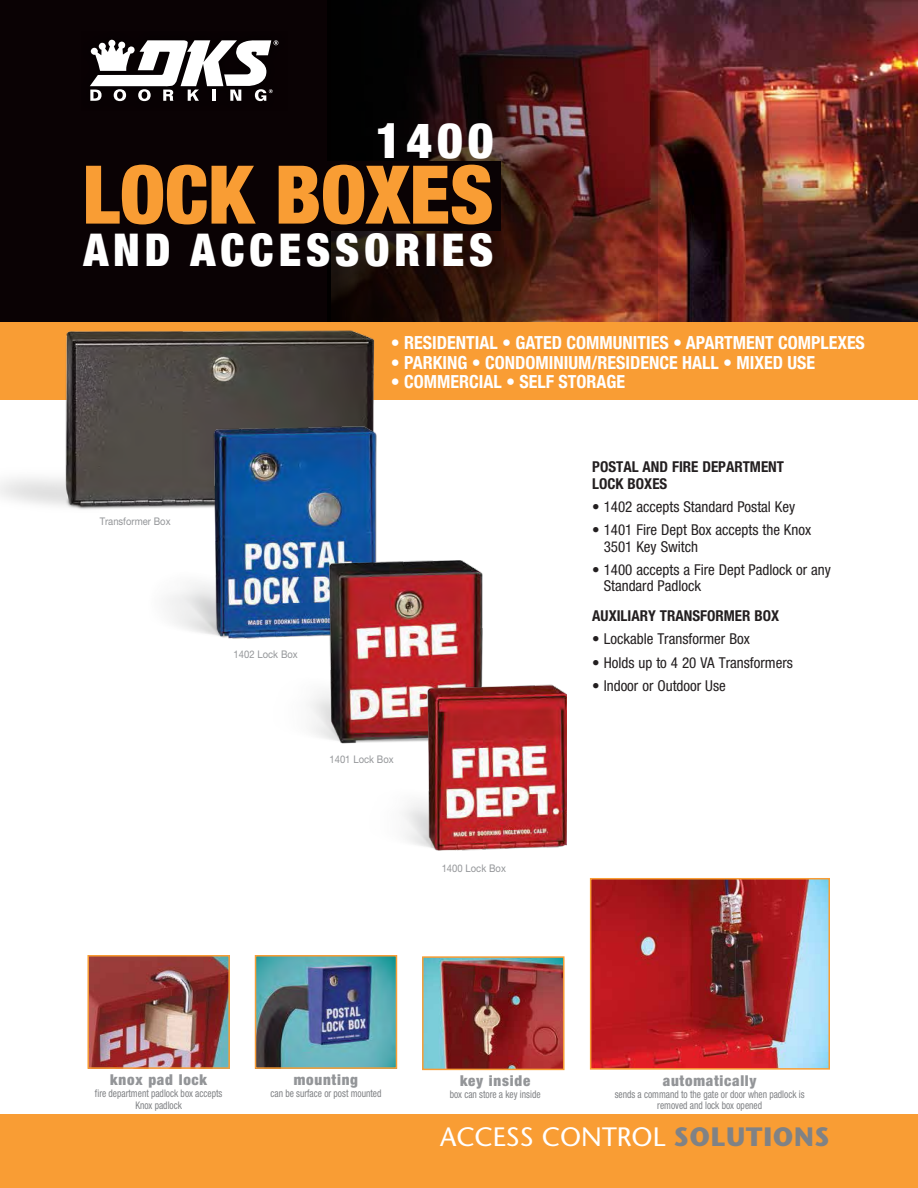
<style>
.page{position:relative;width:918px;height:1188px;background:#fff}
.page>*{position:absolute;margin:0;border:0;box-sizing:border-box;transform-origin:0 0}
.t1{font:900 condensed 81px "Helvetica Neue";color:#f99d34}
.t2{font:900 condensed 49.5px "Helvetica Neue";color:#fff}
.t3{font:900 condensed 45px "Helvetica Neue";letter-spacing:.11em;color:#fff}
.t4{font:26.55px "Stone Sans";color:#fff}
.t5{font:700 condensed 18px "Helvetica Neue";color:#fff}
.t6{font:condensed 15px/16.5px "Helvetica Neue";color:#231f20}
.t7{font:700 condensed 15px/16.5px "Helvetica Neue";color:#231f20}
.t8{font:900 condensed 15px "Helvetica Neue";letter-spacing:.05em;color:#939598}
.t9{font:condensed 10.5px/10.5px "Helvetica Neue";color:#808285;text-align:center;scale:.9 1}
.t10{font:10.5px "Helvetica Neue LT Std";color:#939598;scale:.9 1}
.s1{font-weight:700;color:#808285}
</style>
<div class="page">
<img style="left:0;top:0;width:918px;height:322px">
<svg style="left:327px;top:0;width:331px;height:322px;background:#3b1715"></svg>
<div style="left:0;top:1114px;width:918px;height:74px;background:#f99d34"></div>
<div style="left:0;top:161px;width:500px;height:69px;background:#0a0204"></div>
<div style="left:0;top:322px;width:918px;height:78px;background:#f99d34"></div>
<img style="left:593px;top:881px;width:234px;height:186px">
<div style="left:590px;top:878px;width:240px;height:192px;border:2px solid #f99d34"></div>
<img style="left:425px;top:959px;width:137px;height:108px">
<div style="left:422px;top:956px;width:143px;height:114px;border:2px solid #f99d34"></div>
<img style="left:90px;top:958px;width:137px;height:108px">
<div style="left:87px;top:955px;width:143px;height:114px;border:2px solid #f99d34"></div>
<img style="left:258px;top:958px;width:136px;height:108px">
<div style="left:255px;top:955px;width:142px;height:114px;border:2px solid #f99d34"></div>
<img style="left:0;top:330px;width:375px;height:178px">
<div style="left:81px;top:31px;width:206px;height:80px;background:#080103"></div>
<svg style="left:90px;top:40px;width:188px;height:61px"></svg>
<img style="left:73px;top:418px;width:304px;height:216px">
<img style="left:207px;top:556px;width:275px;height:120px">
<img style="left:310px;top:676px;width:257px;height:175px">
<p class="t2" style="left:376px;top:99px;width:119px">1400</p>
<p class="t1" style="left:82px;top:128px;width:413px">LOCK BOXES</p>
<p class="t3" style="left:83px;top:213px;width:412px">AND ACCESSORIES</p>
<p class="t10" style="left:100px;top:515px;width:80px">Transformer Box</p>
<p class="t10" style="left:234px;top:648px;width:73px">1402 Lock Box</p>
<p class="t5" style="left:391px;top:328px;width:476px">• RESIDENTIAL • GATED COMMUNITIES • APARTMENT COMPLEXES</p>
<p class="t5" style="left:391px;top:347px;width:426px">• PARKING • CONDOMINIUM/RESIDENCE HALL • MIXED USE</p>
<p class="t5" style="left:391px;top:367px;width:236px">• COMMERCIAL • SELF STORAGE</p>
<p class="t10" style="left:330px;top:753px;width:73px">1401 Lock Box</p>
<p class="t7" style="left:592px;top:458px;width:193px">POSTAL AND FIRE DEPARTMENT<br>LOCK BOXES</p>
<p class="t6" style="left:592px;top:498px;width:204px">• 1402 accepts Standard Postal Key</p>
<p class="t6" style="left:604px;top:521px;width:209px;text-indent:-11px">• 1401 Fire Dept Box accepts the Knox<br>3501 Key Switch</p>
<p class="t6" style="left:604px;top:561px;width:229px;text-indent:-11px">• 1400 accepts a Fire Dept Padlock or any<br>Standard Padlock</p>
<p class="t7" style="left:592px;top:607px;width:188px">AUXILIARY TRANSFORMER BOX</p>
<p class="t6" style="left:592px;top:631px;width:159px">• Lockable Transformer Box</p>
<p class="t6" style="left:592px;top:654px;width:202px">• Holds up to 4 20 VA Transformers</p>
<p class="t6" style="left:592px;top:677px;width:135px">• Indoor or Outdoor Use</p>
<p class="t10" style="left:442px;top:862px;width:73px">1400 Lock Box</p>
<p class="t8" style="left:110px;top:1070px;width:98px">knox pad lock</p>
<p class="t9" style="left:95px;top:1087px;width:143px;line-height:12px">fire department padlock box accepts<br>Knox padlock</p>
<p class="t8" style="left:294px;top:1070px;width:66px">mounting</p>
<p class="t9" style="left:270px;top:1088px;width:125px">can be surface or post mounted</p>
<p class="t8" style="left:460px;top:1072px;width:72px">key inside</p>
<p class="t9" style="left:450px;top:1089px;width:102px">box can store a key inside</p>
<p class="t8" style="left:663px;top:1072px;width:95px">automatically</p>
<p class="t9" style="left:615px;top:1089px;width:213px">sends a command to the gate or door when padlock is removed and lock box opened</p>
<p class="t4" style="left:440px;top:1120px;width:391px">ACCESS CONTROL <span class="s1">SOLUTIONS</span></p>
</div>
